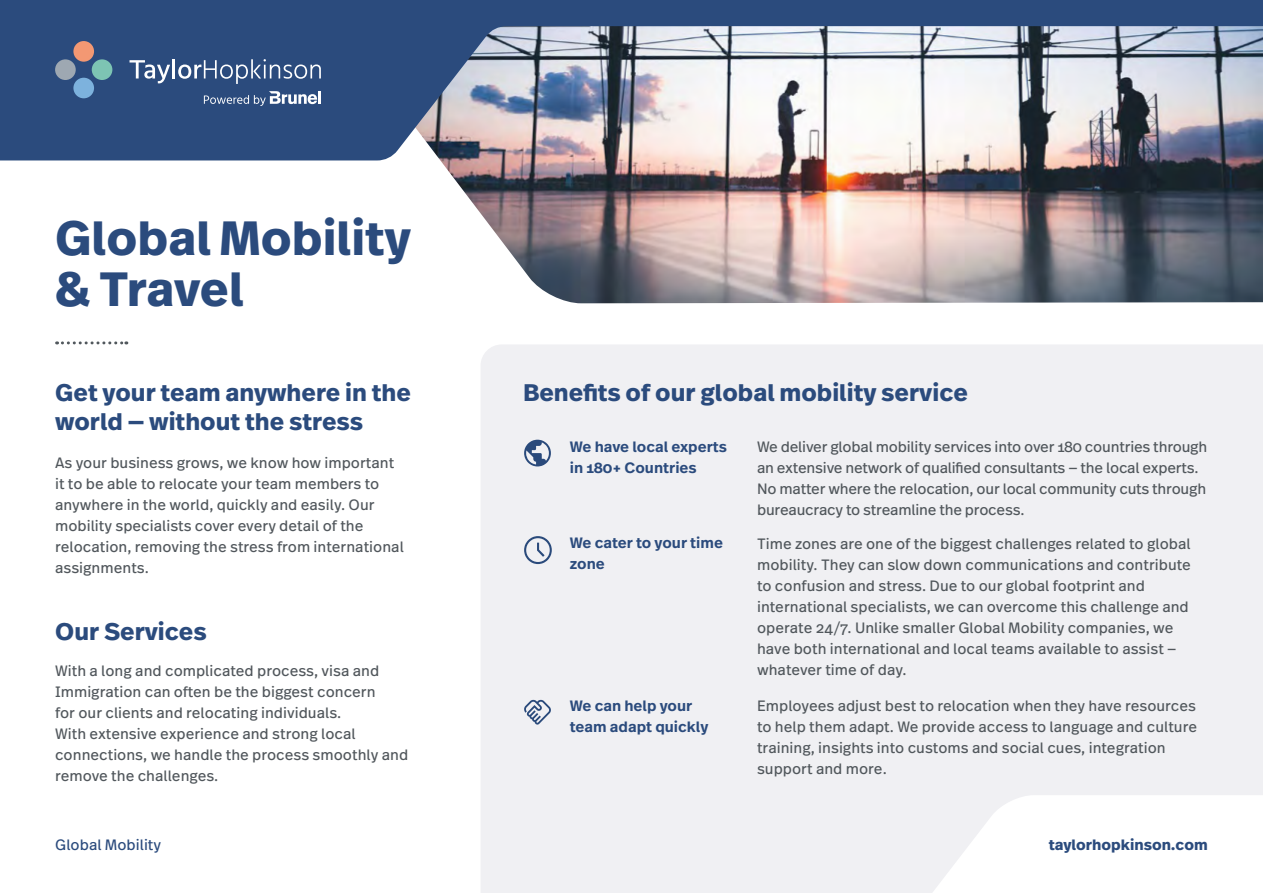
<style>
.page{position:relative;width:1263px;height:893px;background:#fff}
.page>*{position:absolute;margin:0;border:0;box-sizing:border-box;transform-origin:0 0}
.t1{font:700 48px/51px "Real Text Pro";color:#2b4b7d}
.t2{font:700 24px/28.5px "Real Text Pro";color:#2b4b7d}
.t3{font:15px/21px "Real Text Pro";color:#51575c}
.t4{font:600 15px/21px "Real Text Pro";color:#2b4b7d}
.t5{font:700 15px "Real Text Pro";color:#2b4b7d}
.t6{font:15px "Real Text Pro";color:#2b4b7d}
</style>
<div class="page">
<img style="left:440px;top:160px;width:823px;height:143px">
<svg style="left:57px;top:341px;width:70px;height:3px"></svg>
<img style="left:0;top:0;width:1263px;height:160px">
<svg style="left:130px;top:60px;width:40px;height:23px"></svg>
<hr style="left:172px;top:59px;width:3px;height:19px;background:#fff">
<svg style="left:178px;top:59px;width:143px;height:25px;background:#526c95"></svg>
<div style="left:73px;top:41px;width:21px;height:21px;background:#f39873;border-radius:50%"></div>
<div style="left:92px;top:59px;width:20px;height:21px;background:#7dc4b3;border-radius:50%"></div>
<div style="left:73px;top:78px;width:21px;height:20px;background:#7db2dd;border-radius:50%"></div>
<div style="left:55px;top:59px;width:21px;height:21px;background:#9ea8b2;border-radius:50%"></div>
<svg style="left:204px;top:91px;width:117px;height:15px;background:#657ca0"></svg>
<div style="left:481px;top:345px;width:782px;height:548px;background:#f0f0f3"></div>
<svg style="left:524px;top:700px;width:27px;height:25px"></svg>
<svg style="left:524px;top:536px;width:28px;height:28px"></svg>
<svg style="left:524px;top:440px;width:27px;height:26px"></svg>
<svg style="left:922px;top:795px;width:341px;height:98px"></svg>
<h1 class="t1" style="left:55px;top:211px;width:357px">Global Mobility &amp; Travel</h1>
<h2 class="t2" style="left:55px;top:378px;width:357px">Get your team anywhere in the world — without the stress</h2>
<p class="t3" style="left:55px;top:452px;width:350px">As your business grows, we know how important it to be able to relocate your team members to anywhere in the world, quickly and easily. Our mobility specialists cover every detail of the relocation, removing the stress from international assignments.</p>
<h2 class="t2" style="left:55px;top:617px;width:153px">Our Services</h2>
<p class="t3" style="left:55px;top:660px;width:355px">With a long and complicated process, visa and Immigration can often be the biggest concern<br>for our clients and relocating individuals.<br>With extensive experience and strong local connections, we handle the process smoothly and remove the challenges.</p>
<h2 class="t2" style="left:523px;top:378px;width:446px">Benefits of our global mobility service</h2>
<p class="t4" style="left:570px;top:436px;width:159px">We have local experts in 180+ Countries</p>
<p class="t3" style="left:757px;top:436px;width:452px">We deliver global mobility services into over 180 countries through an extensive network of qualified consultants — the local experts.<br>No matter where the relocation, our local community cuts through bureaucracy to streamline the process.</p>
<p class="t4" style="left:570px;top:532px;width:155px">We cater to your time zone</p>
<p class="t3" style="left:757px;top:532px;width:435px">Time zones are one of the biggest challenges related to global mobility. They can slow down communications and contribute to confusion and stress. Due to our global footprint and international specialists, we can overcome this challenge and operate 24/7. Unlike smaller Global Mobility companies, we have both international and local teams available to assist — whatever time of day.</p>
<p class="t4" style="left:570px;top:695px;width:140px">We can help your team adapt quickly</p>
<p class="t3" style="left:757px;top:695px;width:441px">Employees adjust best to relocation when they have resources to help them adapt. We provide access to language and culture training, insights into customs and social cues, integration support and more.</p>
<p class="t6" style="left:55px;top:834px;width:107px">Global Mobility</p>
<p class="t5" style="left:1049px;top:833px;width:160px">taylorhopkinson.com</p>
</div>
